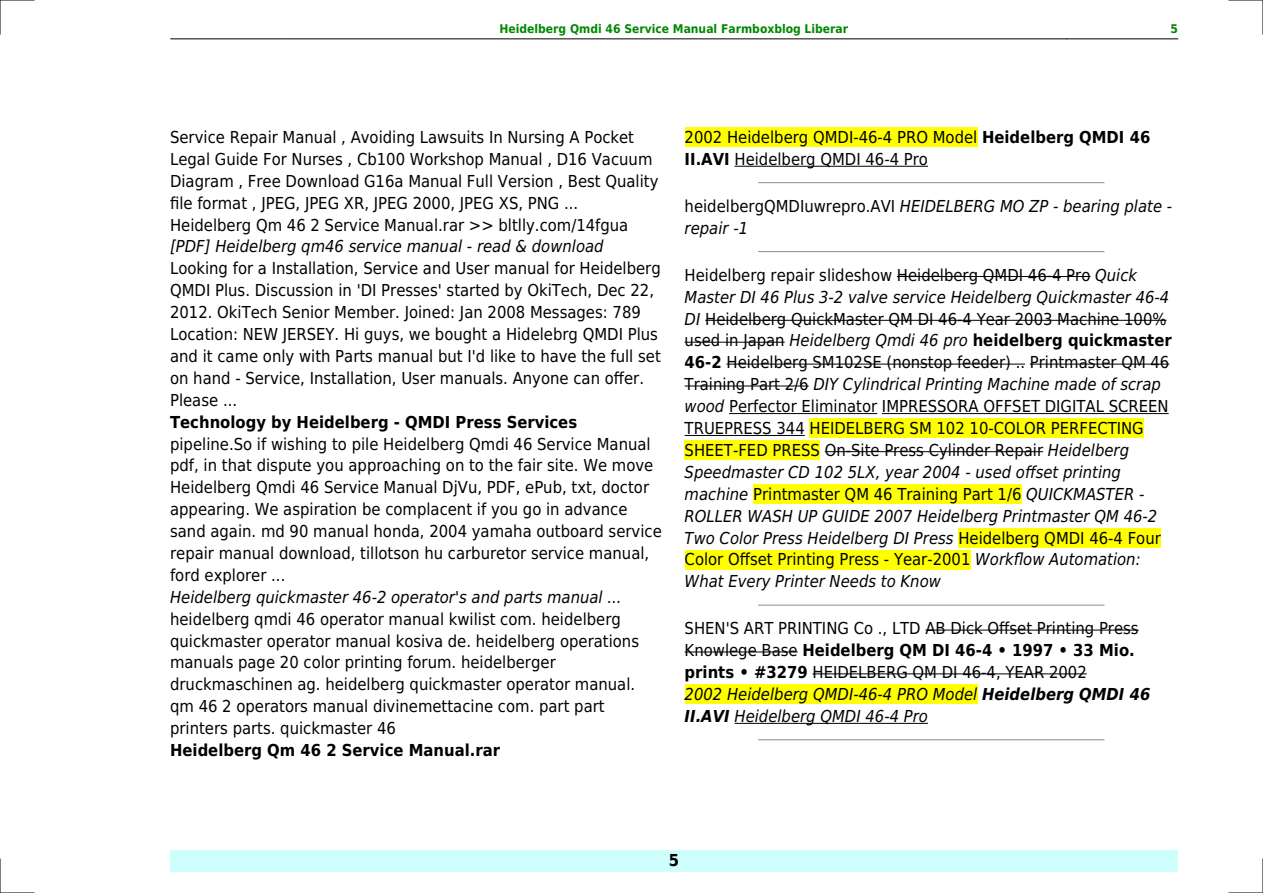
<style>
.page{position:relative;width:1263px;height:893px;background:#fff}
.page>*{position:absolute;margin:0;border:0;box-sizing:border-box;transform-origin:0 0}
.t1{font:16.5px/21.9px "DejaVu Sans Condensed";color:#000}
.t2{font:italic 16.5px/21.9px "DejaVu Sans Condensed";color:#000}
.t3{font:700 16.5px "DejaVu Sans Condensed";color:#000}
.t4{font:700 12px "DejaVu Sans Condensed";color:#080}
.s1{font-weight:700}
.s2{font-style:normal}
.s3{font-style:italic}
.s4{font-weight:700;font-style:italic}
</style>
<div class="page">
<hr style="left:170px;top:39px;width:111px;height:1px;background:#000">
<hr style="left:281px;top:39px;width:785px;height:1px;background:#000">
<hr style="left:1067px;top:39px;width:111px;height:1px;background:#000">
<div style="left:170px;top:850px;width:1008px;height:22px;background:#cffffc"></div>
<div style="left:685px;top:128px;width:292px;height:19px;background:#ff0"></div>
<hr style="left:734px;top:166px;width:194px;height:1px;background:#000">
<hr style="left:759px;top:182px;width:345px;height:1px;background:#999">
<hr style="left:759px;top:251px;width:345px;height:1px;background:#999">
<hr style="left:897px;top:276px;width:193px;height:1px;background:#000">
<hr style="left:705px;top:320px;width:461px;height:1px;background:#000">
<hr style="left:685px;top:342px;width:100px;height:1px;background:#000">
<hr style="left:726px;top:364px;width:299px;height:1px;background:#000">
<hr style="left:1030px;top:364px;width:139px;height:1px;background:#000">
<hr style="left:685px;top:386px;width:124px;height:1px;background:#000">
<hr style="left:729px;top:413px;width:148px;height:1px;background:#000">
<hr style="left:882px;top:413px;width:287px;height:1px;background:#000">
<hr style="left:685px;top:435px;width:120px;height:1px;background:#000">
<div style="left:809px;top:419px;width:335px;height:19px;background:#ff0"></div>
<div style="left:685px;top:441px;width:135px;height:19px;background:#ff0"></div>
<hr style="left:825px;top:451px;width:218px;height:1px;background:#000">
<div style="left:753px;top:484px;width:268px;height:20px;background:#ff0"></div>
<div style="left:958px;top:528px;width:203px;height:19px;background:#ff0"></div>
<div style="left:685px;top:550px;width:285px;height:19px;background:#ff0"></div>
<hr style="left:759px;top:605px;width:345px;height:1px;background:#999">
<hr style="left:925px;top:630px;width:214px;height:1px;background:#000">
<hr style="left:685px;top:652px;width:113px;height:1px;background:#000">
<hr style="left:812px;top:673px;width:275px;height:1px;background:#000">
<div style="left:685px;top:685px;width:292px;height:19px;background:#ff0"></div>
<hr style="left:734px;top:723px;width:194px;height:1px;background:#000">
<hr style="left:759px;top:739px;width:345px;height:1px;background:#999">
<hr style="left:0;top:0;width:34px;height:1px;background:#000">
<hr style="left:1229px;top:0;width:34px;height:1px;background:#000">
<hr style="left:0;top:892px;width:34px;height:1px;background:#000">
<hr style="left:1229px;top:892px;width:34px;height:1px;background:#000">
<hr style="left:0;top:0;width:1px;height:34px;background:#000">
<hr style="left:0;top:859px;width:1px;height:34px;background:#000">
<hr style="left:1262px;top:0;width:1px;height:34px;background:#000">
<hr style="left:1262px;top:859px;width:1px;height:34px;background:#000">
<p class="t4" style="left:499px;top:21px;width:350px">Heidelberg Qmdi 46 Service Manual Farmboxblog Liberar</p>
<p class="t4" style="left:1170px;top:21px;width:9px">5</p>
<p class="t1" style="left:170px;top:126px;width:490px">Service Repair Manual , Avoiding Lawsuits In Nursing A Pocket Legal Guide For Nurses , Cb100 Workshop Manual , D16 Vacuum Diagram , Free Download G16a Manual Full Version , Best Quality file format , JPEG, JPEG XR, JPEG 2000, JPEG XS, PNG ...<br>Heidelberg Qm 46 2 Service Manual.rar &gt;&gt; bltlly.com/14fgua</p>
<p class="t2" style="left:170px;top:236px;width:435px">[PDF] Heidelberg qm46 service manual - read &amp; download</p>
<p class="t1" style="left:170px;top:258px;width:492px">Looking for a Installation, Service and User manual for Heidelberg QMDI Plus. Discussion in 'DI Presses' started by OkiTech, Dec 22, 2012. OkiTech Senior Member. Joined: Jan 2008 Messages: 789<br>Location: NEW JERSEY. Hi guys, we bought a Hidelebrg QMDI Plus and it came only with Parts manual but I'd like to have the full set on hand - Service, Installation, User manuals. Anyone can offer.<br>Please ...</p>
<p class="t3" style="left:170px;top:412px;width:409px">Technology by Heidelberg - QMDI Press Services</p>
<p class="t1" style="left:170px;top:433px;width:493px">pipeline.So if wishing to pile Heidelberg Qmdi 46 Service Manual pdf, in that dispute you approaching on to the fair site. We move Heidelberg Qmdi 46 Service Manual DjVu, PDF, ePub, txt, doctor appearing. We aspiration be complacent if you go in advance sand again. md 90 manual honda, 2004 yamaha outboard service repair manual download, tillotson hu carburetor service manual, ford explorer ...</p>
<p class="t2" style="left:170px;top:586px;width:453px">Heidelberg quickmaster 46-2 operator's and parts manual ...</p>
<p class="t1" style="left:170px;top:608px;width:470px">heidelberg qmdi 46 operator manual kwilist com. heidelberg quickmaster operator manual kosiva de. heidelberg operations manuals page 20 color printing forum. heidelberger druckmaschinen ag. heidelberg quickmaster operator manual. qm 46 2 operators manual divinemettacine com. part part printers parts. quickmaster 46</p>
<p class="t3" style="left:170px;top:741px;width:331px">Heidelberg Qm 46 2 Service Manual.rar</p>
<p class="t1" style="left:685px;top:126px;width:467px">2002 Heidelberg QMDI-46-4 PRO Model <span class="s1">Heidelberg QMDI 46<br>II.AVI</span> Heidelberg QMDI 46-4 Pro</p>
<p class="t2" style="left:685px;top:195px;width:489px"><span class="s2">heidelbergQMDIuwrepro.AVI</span> HEIDELBERG MO ZP - bearing plate - repair -1</p>
<p class="t1" style="left:685px;top:264px;width:489px">Heidelberg repair slideshow Heidelberg QMDI 46-4 Pro <span class="s3">Quick Master DI 46 Plus 3-2 valve service Heidelberg Quickmaster 46-4<br>DI</span> Heidelberg QuickMaster QM DI 46-4 Year 2003 Machine 100% used in Japan <span class="s3">Heidelberg Qmdi 46 pro</span> <span class="s1">heidelberg quickmaster 46-2</span> Heidelberg SM102SE (nonstop feeder) .. Printmaster QM 46<br>Training Part 2/6 <span class="s3">DIY Cylindrical Printing Machine made of scrap wood</span> Perfector Eliminator IMPRESSORA OFFSET DIGITAL SCREEN TRUEPRESS 344 HEIDELBERG SM 102 10-COLOR PERFECTING SHEET-FED PRESS On-Site Press Cylinder Repair <span class="s3">Heidelberg Speedmaster CD 102 5LX, year 2004 - used offset printing machine</span> Printmaster QM 46 Training Part 1/6 <span class="s3">QUICKMASTER - ROLLER WASH UP GUIDE 2007 Heidelberg Printmaster QM 46-2<br>Two Color Press Heidelberg DI Press</span> Heidelberg QMDI 46-4 Four Color Offset Printing Press - Year-2001 <span class="s3">Workflow Automation:<br>What Every Printer Needs to Know</span></p>
<p class="t1" style="left:685px;top:618px;width:467px">SHEN'S ART PRINTING Co ., LTD AB Dick Offset Printing Press Knowlege Base <span class="s1">Heidelberg QM DI 46-4 1997 33 Mio. prints #3279</span> HEIDELBERG QM DI 46-4, YEAR 2002<br><span class="s3">2002 Heidelberg QMDI-46-4 PRO Model</span> <span class="s4">Heidelberg QMDI 46<br>II.AVI</span> <span class="s3">Heidelberg QMDI 46-4 Pro</span></p>
<p class="t3" style="left:669px;top:851px;width:12px">5</p>
</div>
